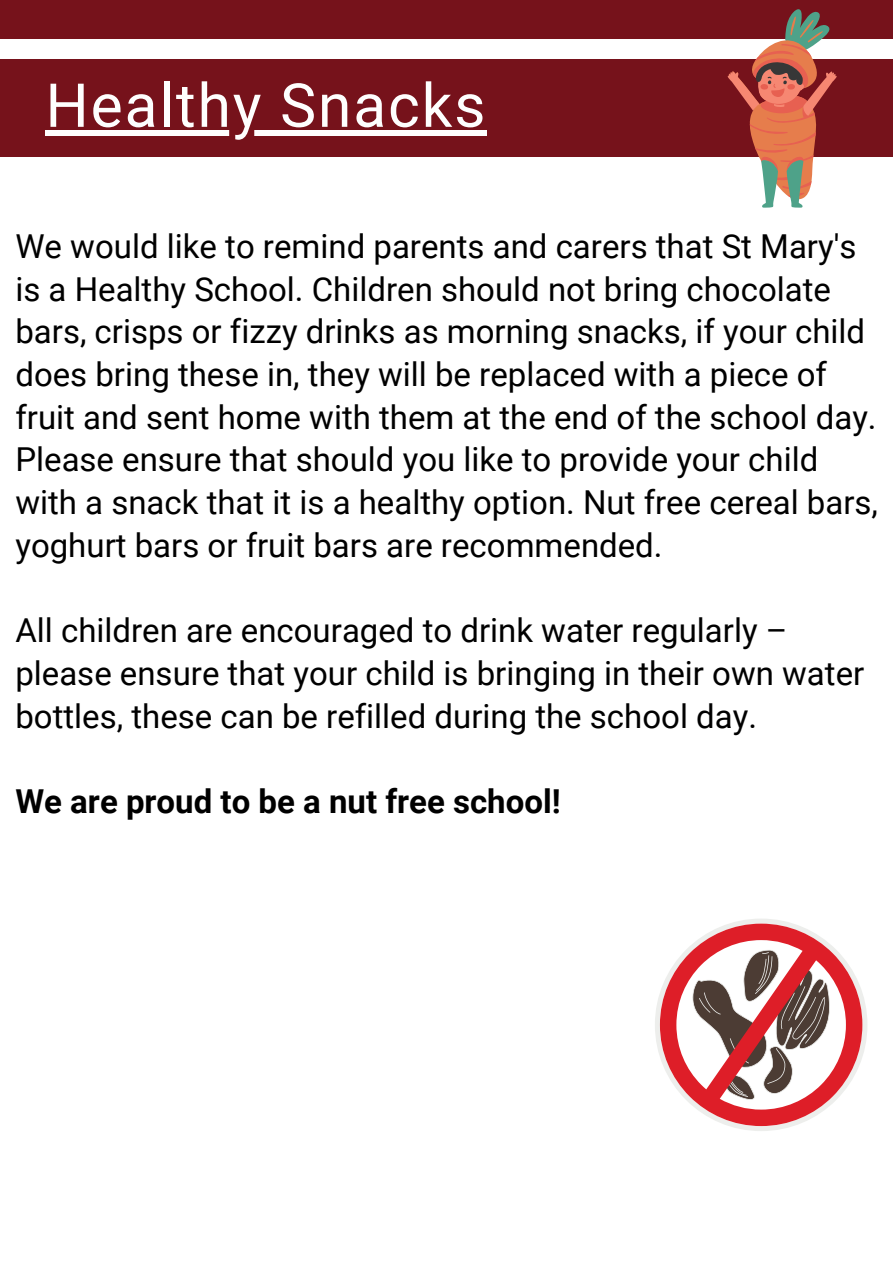
<style>
.page{position:relative;width:893px;height:1264px;background:#fff}
.page>*{position:absolute;margin:0;border:0;box-sizing:border-box;transform-origin:0 0}
.t1{font:60.6px "Roboto";letter-spacing:.03em;color:#fefefe}
.t2{font:33px/42.8px "Roboto";color:#000}
.t3{font:700 33px "Roboto";color:#000}
</style>
<div class="page">
<div style="left:0;top:59px;width:892px;height:97px;background:#76121b"></div>
<div style="left:0;top:0;width:892px;height:38px;background:#76121b"></div>
<svg style="left:727px;top:9px;width:109px;height:199px"></svg>
<svg style="left:655px;top:919px;width:212px;height:212px"></svg>
<svg style="left:660px;top:923px;width:202px;height:203px"></svg>
<div style="left:45px;top:130px;width:442px;height:6px;background:#fefefe"></div>
<h1 class="t1" style="left:45px;top:71px;width:441px">Healthy Snacks</h1>
<p class="t2" style="left:15px;top:225px;width:864px">We would like to remind parents and carers that St Mary's is a Healthy School. Children should not bring chocolate bars, crisps or fizzy drinks as morning snacks, if your child does bring these in, they will be replaced with a piece of fruit and sent home with them at the end of the school day.<br>Please ensure that should you like to provide your child with a snack that it is a healthy option. Nut free cereal bars, yoghurt bars or fruit bars are recommended.</p>
<p class="t2" style="left:15px;top:609px;width:850px">All children are encouraged to drink water regularly – please ensure that your child is bringing in their own water bottles, these can be refilled during the school day.</p>
<p class="t3" style="left:15px;top:782px;width:546px">We are proud to be a nut free school!</p>
</div>
